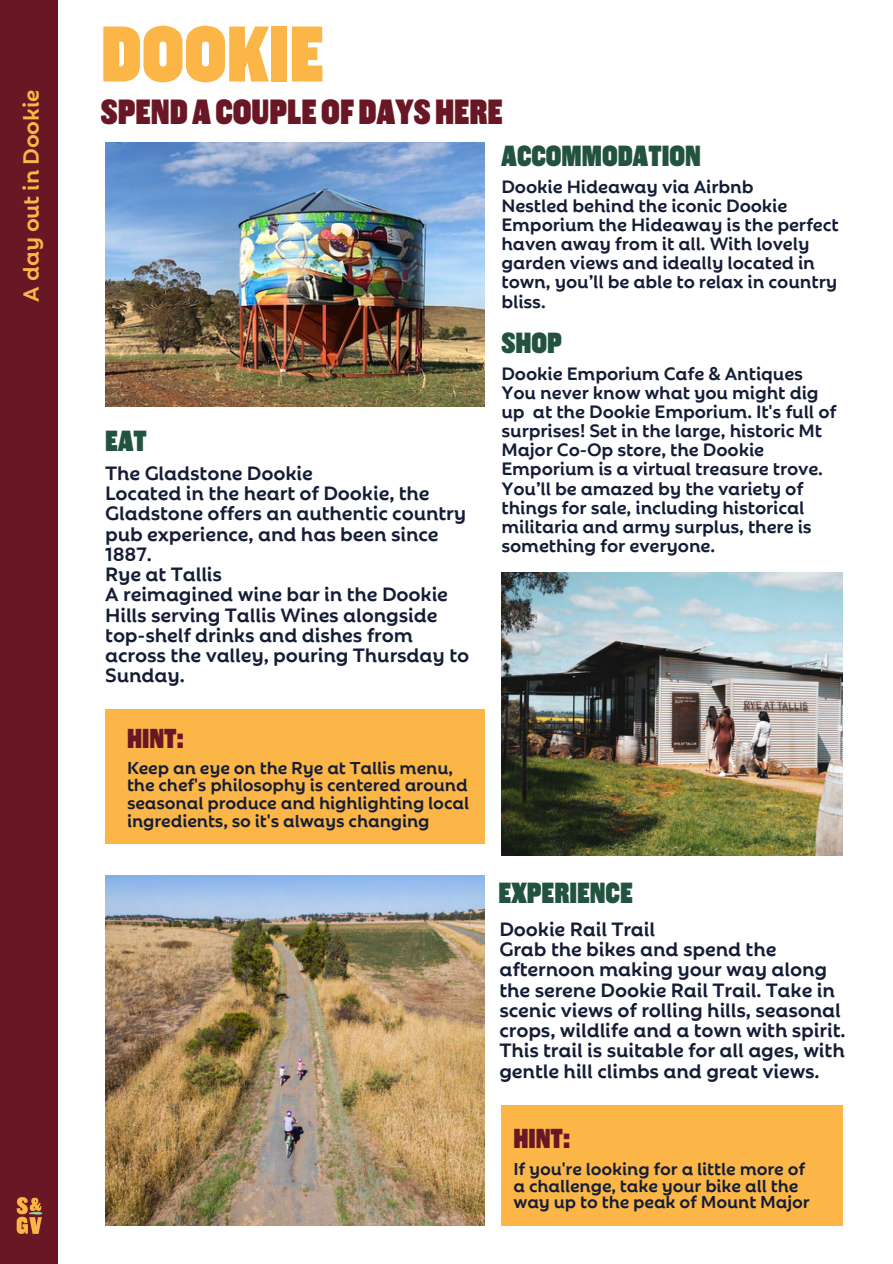
<style>
.page{position:relative;width:893px;height:1264px;background:#fff}
.page>*{position:absolute;margin:0;border:0;box-sizing:border-box;transform-origin:0 0}
.t1{font:900 81px "Americane Cond";color:#fcb647}
.t2{font:900 36px "Americane Cond";color:#6a1725}
.t3{font:900 30px "Americane Cond";color:#23533f}
.t4{font:900 28.2px "Americane Cond";color:#6a1725}
.t5{font:700 24px "Rebrand Dis";letter-spacing:-.01em;color:#fcb647}
.t6{font:700 21px/20.2px "Rebrand Dis";letter-spacing:-.01em;color:#141d35}
.t7{font:700 19.5px/19px "Rebrand Dis";letter-spacing:-.01em;color:#141d35}
.t8{font:700 18.75px/17.7px "Rebrand Dis";letter-spacing:-.01em;color:#141d35}
</style>
<div class="page">
<div style="left:501px;top:1105px;width:341px;height:120px;background:#fcb647"></div>
<img style="left:501px;top:572px;width:341px;height:283px">
<div style="left:0;top:0;width:58px;height:1263px;background:#6a1725"></div>
<div style="left:105px;top:709px;width:379px;height:135px;background:#fcb647"></div>
<img style="left:16px;top:1197px;width:27px;height:37px">
<img style="left:105px;top:875px;width:379px;height:350px">
<img style="left:105px;top:142px;width:379px;height:264px">
<h1 class="t5" style="left:10px;top:301px;width:214px;rotate:-90deg">A day out in Dookie</h1>
<p class="t1" style="left:101px;top:6px;width:224px">DOOKIE</p>
<h5 class="t2" style="left:101px;top:90px;width:403px">SPEND A COUPLE OF DAYS HERE</h5>
<p class="t3" style="left:501px;top:138px;width:201px">ACCOMMODATION</p>
<p class="t7" style="left:501px;top:175px;width:339px">Dookie Hideaway via Airbnb<br>Nestled behind the iconic Dookie<br>Emporium the Hideaway is the perfect haven away from it all. With lovely garden views and ideally located in town, you’ll be able to relax in country bliss.</p>
<h4 class="t3" style="left:105px;top:423px;width:43px">EAT</h4>
<h3 class="t6" style="left:105px;top:461px;width:365px">The Gladstone Dookie<br>Located in the heart of Dookie, the<br>Gladstone offers an authentic country pub experience, and has been since<br>1887.<br>Rye at Tallis<br>A reimagined wine bar in the Dookie<br>Hills serving Tallis Wines alongside top-shelf drinks and dishes from across the valley, pouring Thursday to<br>Sunday.</h3>
<h2 class="t4" style="left:127px;top:722px;width:58px">HINT:</h2>
<p class="t8" style="left:127px;top:757px;width:343px">Keep an eye on the Rye at Tallis menu, the chef's philosophy is centered around seasonal produce and highlighting local ingredients, so it's always changing</p>
<h3 class="t3" style="left:501px;top:325px;width:62px">SHOP</h3>
<h5 class="t7" style="left:501px;top:362px;width:336px">Dookie Emporium Cafe &amp; Antiques You never know what you might dig up at the Dookie Emporium. It's full of surprises! Set in the large, historic Mt Major Co-Op store, the Dookie Emporium is a virtual treasure trove.<br>You’ll be amazed by the variety of things for sale, including historical militaria and army surplus, there is something for everyone.</h5>
<p class="t3" style="left:498px;top:874px;width:136px">EXPERIENCE</p>
<h3 class="t6" style="left:499px;top:916px;width:347px">Dookie Rail Trail<br>Grab the bikes and spend the afternoon making your way along the serene Dookie Rail Trail. Take in scenic views of rolling hills, seasonal crops, wildlife and a town with spirit.<br>This trail is suitable for all ages, with gentle hill climbs and great views.</h3>
<h3 class="t4" style="left:513px;top:1121px;width:58px">HINT:</h3>
<h5 class="t8" style="left:513px;top:1158px;width:298px;line-height:16.8px">If you're looking for a little more of a challenge, take your bike all the way up to the peak of Mount Major</h5>
</div>
